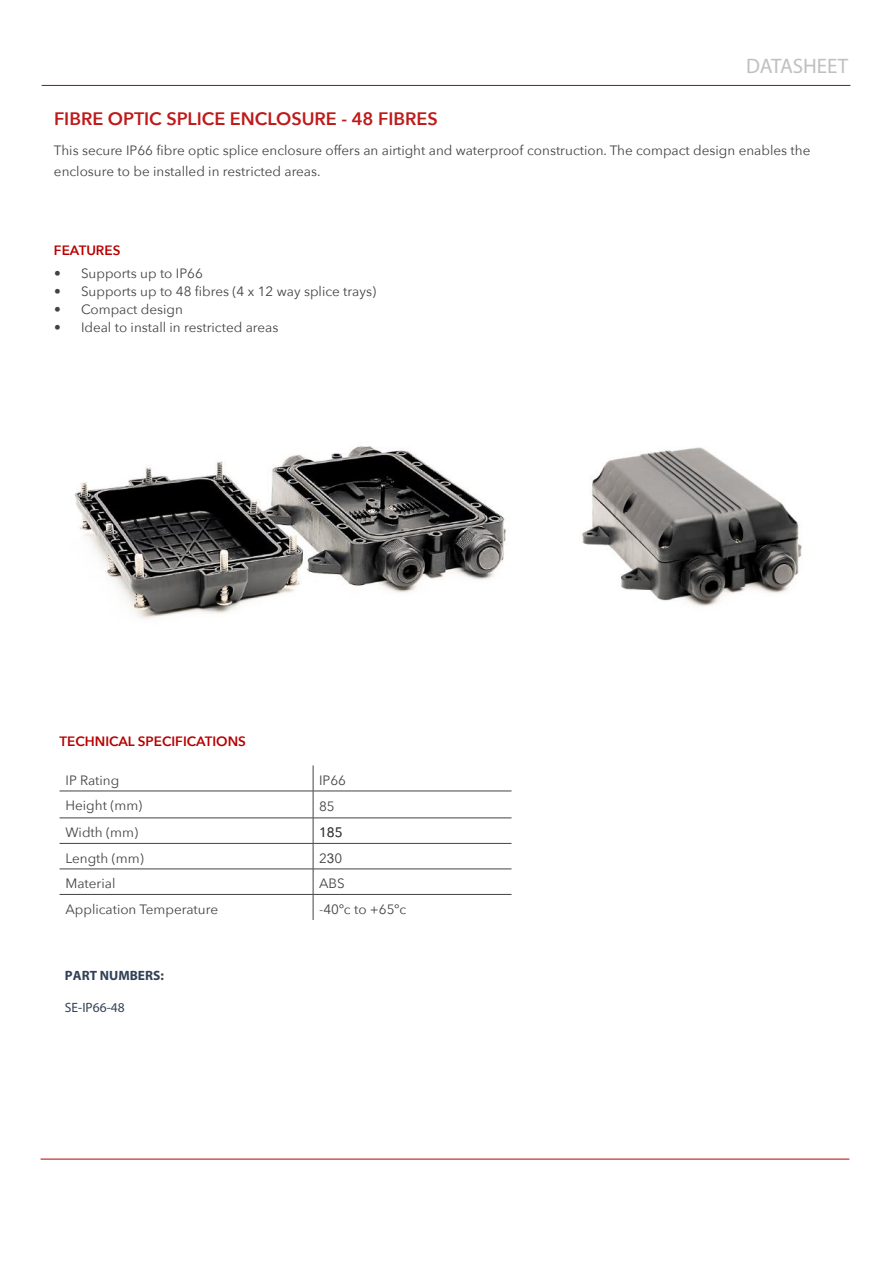
<style>
.page{position:relative;width:893px;height:1263px;background:#fff}
.page>*{position:absolute;margin:0;border:0;box-sizing:border-box;transform-origin:0 0}
.t1{font:21px "Myriad Pro";color:#c0bfc1}
.t2{font:600 18px "Avenir Next";color:#bf1a1a}
.t3{font:13.5px/21px "Avenir Next";color:#444343}
.t4{font:600 13.5px "Avenir Next";color:#b80000}
.t5{font:700 13.5px "Myriad Pro";color:#324158}
.t6{font:13.5px "Myriad Pro";color:#324158}
.s1{font-family:"Arial"}
</style>
<div class="page">
<hr style="left:41px;top:1159px;width:808px;height:1px;background:#b80000">
<hr style="left:42px;top:85px;width:808px;height:1px;background:#b80000">
<hr style="left:60px;top:791px;width:253px;height:1px;background:#444343">
<hr style="left:313px;top:791px;width:199px;height:1px;background:#444343">
<hr style="left:60px;top:818px;width:253px;height:1px;background:#444343">
<hr style="left:313px;top:818px;width:199px;height:1px;background:#444343">
<hr style="left:60px;top:843px;width:253px;height:1px;background:#444343">
<hr style="left:313px;top:843px;width:199px;height:1px;background:#444343">
<hr style="left:60px;top:869px;width:253px;height:1px;background:#444343">
<hr style="left:313px;top:869px;width:199px;height:1px;background:#444343">
<hr style="left:60px;top:894px;width:253px;height:1px;background:#444343">
<hr style="left:313px;top:894px;width:199px;height:1px;background:#444343">
<svg style="left:313px;top:765px;width:1px;height:155px"></svg>
<img style="left:582px;top:447px;width:220px;height:159px">
<img style="left:74px;top:446px;width:432px;height:173px">
<h1 class="t1" style="left:746px;top:53px;width:104px">DATASHEET</h1>
<h2 class="t2" style="left:54px;top:103px;width:385px">FIBRE OPTIC SPLICE ENCLOSURE - 48 FIBRES</h2>
<p class="t3" style="left:54px;top:140px;width:758px">This secure IP66 fibre optic splice enclosure offers an airtight and waterproof construction. The compact design enables the enclosure to be installed in restricted areas.</p>
<p class="t4" style="left:54px;top:239px;width:68px">FEATURES</p>
<p class="t3" style="left:54px;top:262px;width:150px">• Supports up to IP66</p>
<p class="t3" style="left:54px;top:280px;width:324px">• Supports up to 48 fibres (4 x 12 way splice trays)</p>
<p class="t3" style="left:54px;top:298px;width:130px">• Compact design</p>
<p class="t3" style="left:54px;top:316px;width:226px">• Ideal to install in restricted areas</p>
<p class="t4" style="left:60px;top:730px;width:188px">TECHNICAL SPECIFICATIONS</p>
<p class="t3" style="left:66px;top:769px;width:55px">IP Rating</p>
<p class="t3" style="left:319px;top:769px;width:28px">IP66</p>
<p class="t3" style="left:66px;top:792px;width:78px;line-height:27px">Height (mm)<br>Width (mm)</p>
<p class="t3" style="left:319px;top:795px;width:17px">85</p>
<p class="t3" style="left:66px;top:847px;width:80px">Length (mm)</p>
<p class="t3" style="left:319px;top:847px;width:25px">2<span class="s1">3</span>0</p>
<p class="t3" style="left:66px;top:873px;width:51px">Material</p>
<p class="t3" style="left:319px;top:873px;width:27px">ABS</p>
<p class="t3" style="left:66px;top:898px;width:154px">Application Temperature</p>
<p class="t3" style="left:319px;top:898px;width:89px">-40ºc to +65ºc</p>
<p class="t3" style="left:319px;top:822px;width:25px">185</p>
<p class="t5" style="left:65px;top:967px;width:100px">PART NUMBERS:</p>
<p class="t6" style="left:65px;top:999px;width:61px">SE-IP66-48</p>
</div>
